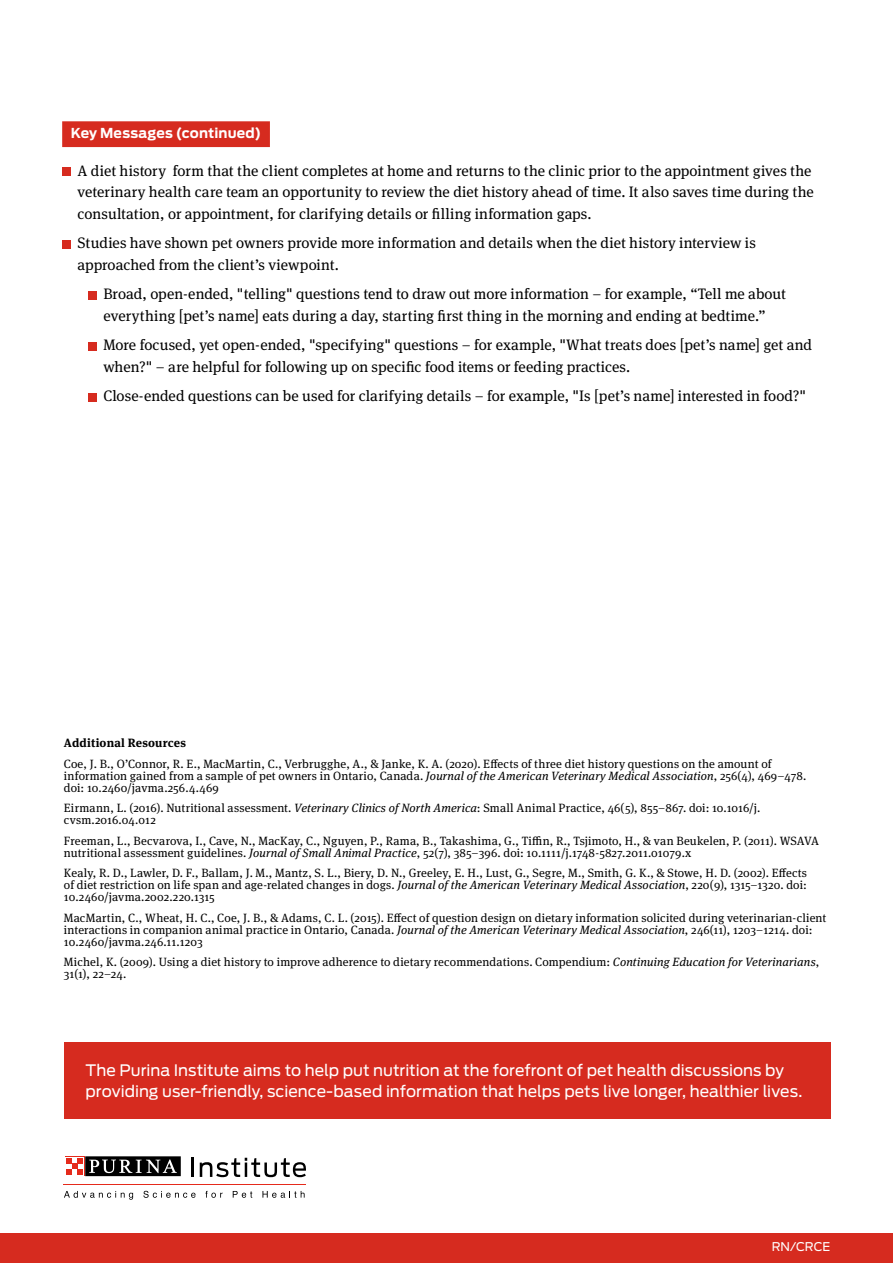
<style>
.page{position:relative;width:893px;height:1263px;background:#fff}
.page>*{position:absolute;margin:0;border:0;box-sizing:border-box;transform-origin:0 0}
.t1{font:15.75px/21.8px "Antenna";color:#fff}
.t2{font:15.15px/21.1px "Meta Serif Pro";letter-spacing:.005em;color:#000}
.t3{font:700 13.65px "Antenna";letter-spacing:.01em;color:#fff}
.t4{font:12px/12px "Meta Serif Pro";letter-spacing:.01em;color:#000}
.t5{font:700 12px "Meta Serif Pro";letter-spacing:.015em;color:#000}
.t6{font:12px "Antenna";letter-spacing:-.005em;color:#fff}
.s1{font-style:italic}
</style>
<div class="page">
<div style="left:0;top:1233px;width:893px;height:30px;background:#d62b1f"></div>
<hr style="left:64px;top:1184px;width:242px;height:1px;background:#e52a1b">
<svg style="left:192px;top:1158px;width:2px;height:19px"></svg>
<svg style="left:200px;top:1158px;width:106px;height:19px"></svg>
<svg style="left:64px;top:1191px;width:69px;height:9px"></svg>
<svg style="left:143px;top:1191px;width:53px;height:7px"></svg>
<svg style="left:205px;top:1191px;width:18px;height:7px"></svg>
<svg style="left:233px;top:1191px;width:19px;height:7px"></svg>
<svg style="left:262px;top:1191px;width:43px;height:7px"></svg>
<svg style="left:85px;top:1176px;width:96px;height:1px"></svg>
<svg style="left:65px;top:1156px;width:20px;height:20px"></svg>
<div style="left:85px;top:1156px;width:96px;height:20px;background:#000"></div>
<svg style="left:89px;top:1159px;width:88px;height:14px"></svg>
<div style="left:65px;top:1157px;width:19px;height:18px;background:#fff"></div>
<svg style="left:66px;top:1158px;width:17px;height:17px"></svg>
<div style="left:62px;top:121px;width:208px;height:26px;background:#d62b1f"></div>
<div style="left:62px;top:168px;width:9px;height:8px;background:#d62b1f"></div>
<div style="left:62px;top:240px;width:9px;height:8px;background:#d62b1f"></div>
<div style="left:88px;top:291px;width:9px;height:8px;background:#d62b1f"></div>
<div style="left:88px;top:342px;width:9px;height:8px;background:#d62b1f"></div>
<div style="left:88px;top:393px;width:9px;height:8px;background:#d62b1f"></div>
<div style="left:64px;top:1042px;width:767px;height:77px;background:#d62b1f"></div>
<p class="t3" style="left:71px;top:124px;width:192px">Key Messages (continued)</p>
<p class="t2" style="left:78px;top:159px;width:738px">A diet history form that the client completes at home and returns to the clinic prior to the appointment gives the veterinary health care team an opportunity to review the diet history ahead of time. It also saves time during the consultation, or appointment, for clarifying details or filling information gaps.</p>
<p class="t2" style="left:78px;top:232px;width:680px">Studies have shown pet owners provide more information and details when the diet history interview is approached from the client’s viewpoint.</p>
<p class="t2" style="left:103px;top:283px;width:684px">Broad, open-ended, "telling" questions tend to draw out more information – for example, “Tell me about everything [pet’s name] eats during a day, starting first thing in the morning and ending at bedtime.”</p>
<p class="t2" style="left:103px;top:334px;width:710px">More focused, yet open-ended, "specifying" questions – for example, "What treats does [pet’s name] get and when?" – are helpful for following up on specific food items or feeding practices.</p>
<p class="t2" style="left:103px;top:385px;width:704px">Close-ended questions can be used for clarifying details – for example, "Is [pet’s name] interested in food?"</p>
<p class="t5" style="left:64px;top:733px;width:124px">Additional Resources</p>
<p class="t4" style="left:64px;top:757px;width:744px">Coe, J. B., O’Connor, R. E., MacMartin, C., Verbrugghe, A., &amp; Janke, K. A. (2020). Effects of three diet history questions on the amount of information gained from a sample of pet owners in Ontario, Canada. <span class="s1">Journal of the American Veterinary Medical Association</span>, 256(4), 469–478. doi: 10.2460/javma.256.4.469</p>
<p class="t4" style="left:64px;top:801px;width:698px">Eirmann, L. (2016). Nutritional assessment. <span class="s1">Veterinary Clinics of North America</span>: Small Animal Practice, 46(5), 855–867. doi: 10.1016/j. cvsm.2016.04.012</p>
<p class="t4" style="left:64px;top:834px;width:756px">Freeman, L., Becvarova, I., Cave, N., MacKay, C., Nguyen, P., Rama, B., Takashima, G., Tiffin, R., Tsjimoto, H., &amp; van Beukelen, P. (2011). WSAVA nutritional assessment guidelines. <span class="s1">Journal of Small Animal Practice</span>, 52(7), 385–396. doi: 10.1111/j.1748-5827.2011.01079.x</p>
<p class="t4" style="left:64px;top:866px;width:745px;text-align:justify">Kealy, R. D., Lawler, D. F., Ballam, J. M., Mantz, S. L., Biery, D. N., Greeley, E. H., Lust, G., Segre, M., Smith, G. K., &amp; Stowe, H. D. (2002). Effects of diet restriction on life span and age-related changes in dogs. <span class="s1">Journal of the American Veterinary Medical Association</span>, 220(9), 1315–1320. doi:<br>10.2460/javma.2002.220.1315</p>
<p class="t4" style="left:64px;top:911px;width:764px">MacMartin, C., Wheat, H. C., Coe, J. B., &amp; Adams, C. L. (2015). Effect of question design on dietary information solicited during veterinarian-client interactions in companion animal practice in Ontario, Canada. <span class="s1">Journal of the American Veterinary Medical Association</span>, 246(11), 1203–1214. doi:<br>10.2460/javma.246.11.1203</p>
<p class="t4" style="left:64px;top:955px;width:757px">Michel, K. (2009). Using a diet history to improve adherence to dietary recommendations. Compendium: <span class="s1">Continuing Education for Veterinarians</span>,<br>31(1), 22–24.</p>
<h1 class="t1" style="left:86px;top:1059px;width:718px">The Purina Institute aims to help put nutrition at the forefront of pet health discussions by providing user-friendly, science-based information that helps pets live longer, healthier lives.</h1>
<p class="t6" style="left:772px;top:1239px;width:60px">RN/CRCE</p>
</div>
